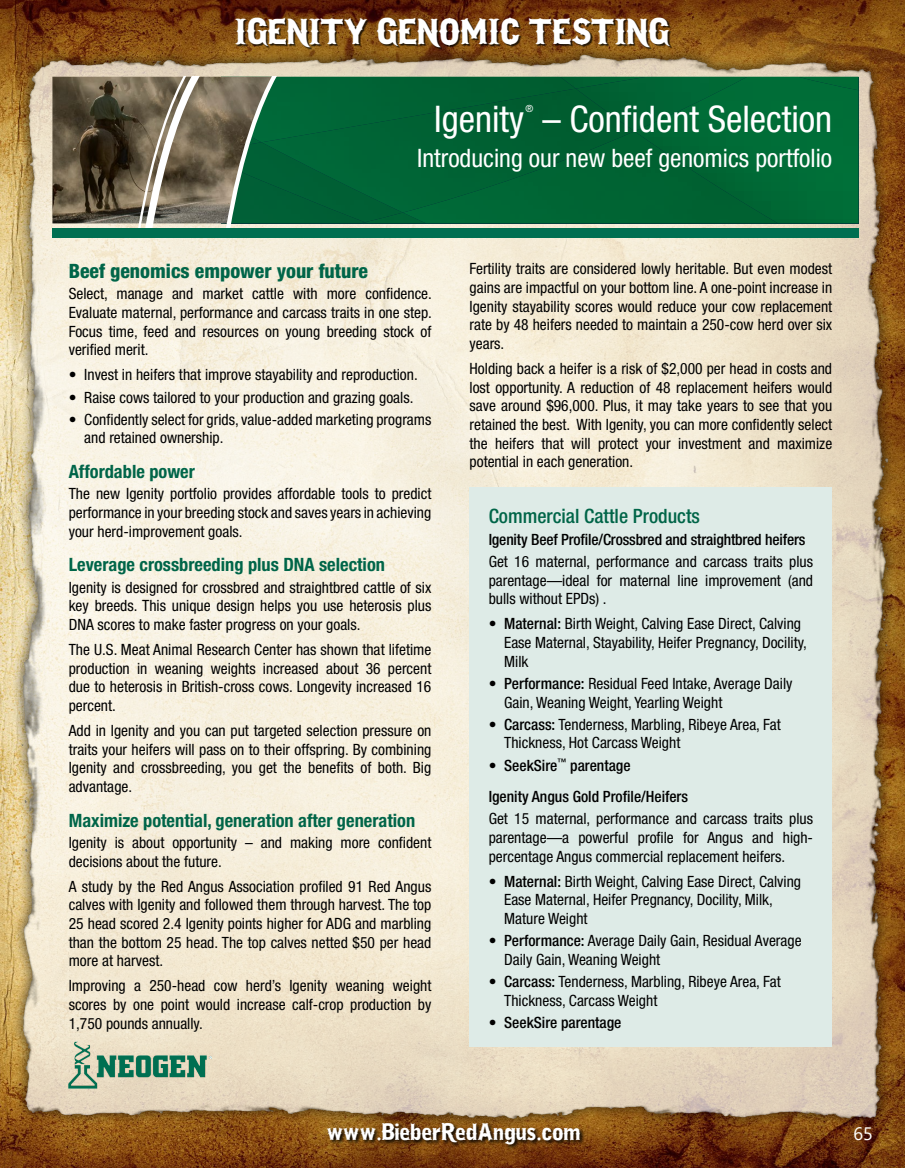
<style>
.page{position:relative;width:905px;height:1168px;background:#fff}
.page>*{position:absolute;margin:0;border:0;box-sizing:border-box;transform-origin:0 0}
.t1{font:condensed 36.75px "Helvetica Neue";color:#fff}
.t2{font:700 36px "I.F.C.LOSBANDITOS";color:#fff}
.t3{font:condensed 25.5px "Helvetica Neue";color:#fff}
.t4{font:700 24px "I.F.C.LOSBANDITOS";color:#fff}
.t5{font:800 condensed 19.8px "Helvetica Neue";color:#006548}
.t6{font:500 condensed 19.8px "Helvetica Neue";color:#006548}
.t7{font:700 condensed 18.3px "Helvetica Neue";color:#006548}
.t8{font:18px "Segoe UI";color:#fff}
.t9{font:condensed 15.6px/18.6px "Helvetica Neue";color:#000;text-align:justify}
.t10{font:500 condensed 15.6px/31.3px "Helvetica Neue";color:#000}
.t11{font:condensed 9.9px "Helvetica Neue";color:#fff}
.s1{font-weight:500}
.s2{font-weight:400}
</style>
<div class="page">
<img style="left:0;top:0;width:904px;height:1168px">
<div style="left:11px;top:43px;width:888px;height:1087px;background:#000;opacity:.97"></div>
<img style="left:305px;top:55px;width:278px;height:11px">
<svg style="left:326px;top:1122px;width:259px;height:28px;background:#633b0e"></svg>
<div style="left:236px;top:18px;width:436px;height:32px;background:#000;opacity:.75"></div>
<img style="left:365px;top:222px;width:38px;height:1px">
<div style="left:403px;top:213px;width:231px;height:10px;background:#006736"></div>
<img style="left:634px;top:77px;width:224px;height:146px">
<img style="left:797px;top:77px;width:61px;height:13px">
<img style="left:306px;top:213px;width:97px;height:9px">
<div style="left:306px;top:131px;width:328px;height:82px;background:#006434"></div>
<div style="left:306px;top:77px;width:269px;height:65px;background:#006133"></div>
<img style="left:575px;top:77px;width:172px;height:54px">
<img style="left:560px;top:77px;width:86px;height:12px">
<img style="left:52px;top:77px;width:84px;height:146px">
<svg style="left:136px;top:77px;width:170px;height:162px;background:#5f775d"></svg>
<div style="left:52px;top:228px;width:806px;height:10px;background:#006f51"></div>
<div style="left:469px;top:488px;width:363px;height:559px;background:#deebe7"></div>
<img style="left:65px;top:1041px;width:147px;height:50px">
<h2 class="t2" style="left:235px;top:14px;width:436px">IGENITY GENOMIC TESTING</h2>
<h1 class="t1" style="left:434px;top:98px;width:91px">Igenity</h1>
<p class="t11" style="left:525px;top:103px;width:9px">®</p>
<h1 class="t1" style="left:542px;top:98px;width:291px">– Confident Selection</h1>
<h3 class="t3" style="left:417px;top:143px;width:416px">Introducing our new beef genomics portfolio</h3>
<p class="t5" style="left:69px;top:259px;width:301px">Beef genomics empower your future</p>
<p class="t9" style="left:69px;top:284px;width:365px">Select, manage and market cattle with more confidence.<br>Evaluate maternal, performance and carcass traits in one step.<br>Focus time, feed and resources on young breeding stock of verified merit.</p>
<p class="t9" style="left:69px;top:365px;width:350px">• Invest in heifers that improve stayability and reproduction.</p>
<p class="t9" style="left:69px;top:388px;width:346px">• Raise cows tailored to your production and grazing goals.</p>
<p class="t9" style="left:84px;top:410px;width:348px;text-indent:-16px">• Confidently select for grids, value-added marketing programs and retained ownership.</p>
<p class="t7" style="left:69px;top:460px;width:128px">Affordable power</p>
<p class="t9" style="left:69px;top:484px;width:364px">The new Igenity portfolio provides affordable tools to predict performance in your breeding stock and saves years in achieving your herd-improvement goals.</p>
<p class="t7" style="left:69px;top:554px;width:318px">Leverage crossbreeding plus DNA selection</p>
<p class="t9" style="left:69px;top:578px;width:364px">Igenity is designed for crossbred and straightbred cattle of six key breeds. This unique design helps you use heterosis plus DNA scores to make faster progress on your goals.</p>
<p class="t9" style="left:69px;top:640px;width:364px">The U.S. Meat Animal Research Center has shown that lifetime production in weaning weights increased about 36 percent due to heterosis in British-cross cows. Longevity increased 16 percent.</p>
<p class="t9" style="left:69px;top:721px;width:364px">Add in Igenity and you can put targeted selection pressure on traits your heifers will pass on to their offspring. By combining Igenity and crossbreeding, you get the benefits of both. Big advantage.</p>
<p class="t7" style="left:69px;top:809px;width:348px">Maximize potential, generation after generation</p>
<p class="t9" style="left:69px;top:833px;width:364px">Igenity is about opportunity – and making more confident decisions about the future.</p>
<p class="t9" style="left:69px;top:876px;width:364px">A study by the Red Angus Association profiled 91 Red Angus calves with Igenity and followed them through harvest. The top 25 head scored 2.4 Igenity points higher for ADG and marbling than the bottom 25 head. The top calves netted $50 per head more at harvest.</p>
<p class="t9" style="left:69px;top:976px;width:364px">Improving a 250-head cow herd’s Igenity weaning weight scores by one point would increase calf-crop production by 1,750 pounds annually.</p>
<p class="t9" style="left:469px;top:259px;width:364px">Fertility traits are considered lowly heritable. But even modest gains are impactful on your bottom line. A one-point increase in Igenity stayability scores would reduce your cow replacement rate by 48 heifers needed to maintain a 250-cow herd over six years.</p>
<p class="t9" style="left:469px;top:359px;width:364px">Holding back a heifer is a risk of $2,000 per head in costs and lost opportunity. A reduction of 48 replacement heifers would save around $96,000. Plus, it may take years to see that you retained the best. With Igenity, you can more confidently select the heifers that will protect your investment and maximize potential in each generation.</p>
<p class="t6" style="left:488px;top:504px;width:213px">Commercial Cattle Products</p>
<p class="t10" style="left:488px;top:523px;width:318px">Igenity Beef Profile/Crossbred and straightbred heifers</p>
<p class="t9" style="left:488px;top:552px;width:326px">Get 16 maternal, performance and carcass traits plus parentage—ideal for maternal line improvement (and bulls without EPDs) .</p>
<p class="t9" style="left:504px;top:614px;width:304px;text-align:left;text-indent:-16px">• <span class="s1">Maternal:</span> Birth Weight, Calving Ease Direct, Calving<br>Ease Maternal, Stayability, Heifer Pregnancy, Docility,<br>Milk</p>
<p class="t9" style="left:504px;top:674px;width:290px;text-indent:-16px">• <span class="s1">Performance:</span> Residual Feed Intake, Average Daily<br>Gain, Weaning Weight, Yearling Weight</p>
<p class="t9" style="left:504px;top:715px;width:278px;text-indent:-16px">• <span class="s1">Carcass:</span> Tenderness, Marbling, Ribeye Area, Fat<br>Thickness, Hot Carcass Weight</p>
<p class="t10" style="left:488px;top:749px;width:201px"><span class="s2">•</span> SeekSire<sup>™</sup> parentage<br>Igenity Angus Gold Profile/Heifers</p>
<p class="t9" style="left:488px;top:809px;width:326px">Get 15 maternal, performance and carcass traits plus parentage—a powerful profile for Angus and high&shy;percentage Angus commercial replacement heifers.</p>
<p class="t9" style="left:504px;top:871px;width:298px;text-align:left;text-indent:-16px">• <span class="s1">Maternal:</span> Birth Weight, Calving Ease Direct, Calving<br>Ease Maternal, Heifer Pregnancy, Docility, Milk,<br>Mature Weight</p>
<p class="t9" style="left:504px;top:931px;width:299px;text-indent:-16px">• <span class="s1">Performance:</span> Average Daily Gain, Residual Average<br>Daily Gain, Weaning Weight</p>
<p class="t9" style="left:504px;top:972px;width:278px;text-indent:-16px">• <span class="s1">Carcass:</span> Tenderness, Marbling, Ribeye Area, Fat<br>Thickness, Carcass Weight</p>
<p class="t10" style="left:488px;top:1006px;width:134px"><span class="s2">•</span> SeekSire parentage</p>
<h3 class="t4" style="left:327px;top:1120px;width:255px">www.BieberRedAngus.com</h3>
<p class="t8" style="left:853px;top:1116px;width:21px">65</p>
</div>
